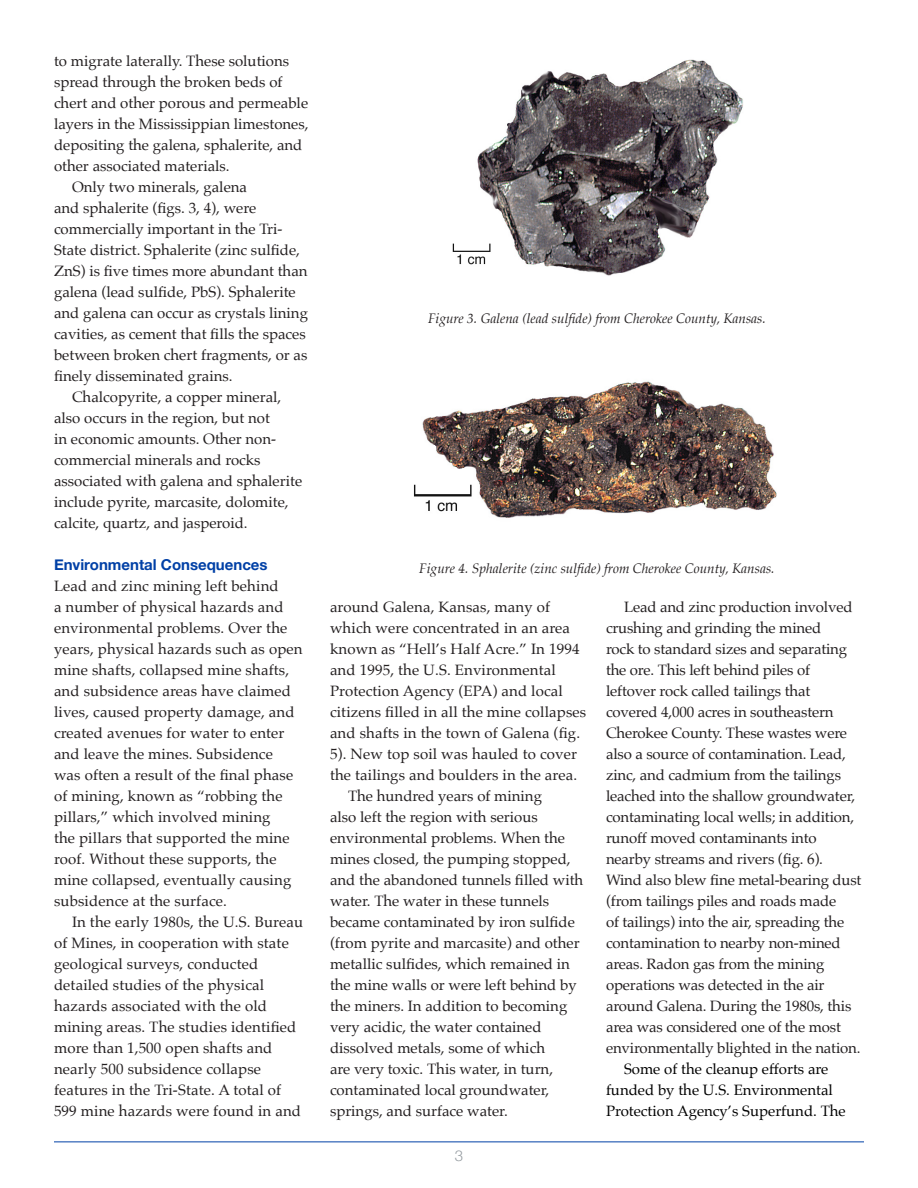
<style>
.page{position:relative;width:918px;height:1188px;background:#fff}
.page>*{position:absolute;margin:0;border:0;box-sizing:border-box;transform-origin:0 0}
.PIC_Body_Copy{font:15px/21px "Palatino";color:#231f20}
.PIC_Body_First_Graph{font:15px/21px "Palatino";letter-spacing:.01em;color:#231f20}
.PIC_Body_Copy-2{font:15px/21px "Palatino";color:#000}
.PIC_Header{font:700 15px "Helvetica Neue";color:#0040a6}
.t1{font:300 15px "Helvetica Neue";color:#959ca1}
.PIC_Caption{font:italic 13.5px "Palatino";color:#231f20}
</style>
<div class="page">
<hr style="left:54px;top:1142px;width:810px;height:1px;background:#0040a6">
<img style="left:452px;top:59px;width:291px;height:217px">
<img style="left:413px;top:381px;width:364px;height:137px">
<p class="PIC_Body_Copy" style="left:54px;top:51px;width:256px">to migrate laterally. These solutions spread through the broken beds of chert and other porous and permeable layers in the Mississippian limestones, depositing the galena, sphalerite, and other associated materials.</p>
<p class="PIC_Body_Copy" style="left:54px;top:177px;width:256px;text-indent:18px">Only two minerals, galena<br>and sphalerite (figs. 3, 4), were commercially important in the Tri-State district. Sphalerite (zinc sulfide, ZnS) is five times more abundant than galena (lead sulfide, PbS). Sphalerite and galena can occur as crystals lining cavities, as cement that fills the spaces between broken chert fragments, or as finely disseminated grains.</p>
<p class="PIC_Body_Copy" style="left:54px;top:387px;width:250px;text-indent:18px">Chalcopyrite, a copper mineral, also occurs in the region, but not<br>in economic amounts. Other non&shy;commercial minerals and rocks associated with galena and sphalerite include pyrite, marcasite, dolomite, calcite, quartz, and jasperoid.</p>
<p class="PIC_Header" style="left:54px;top:553px;width:215px">Environmental Consequences</p>
<p class="PIC_Body_First_Graph" style="left:54px;top:576px;width:250px">Lead and zinc mining left behind<br>a number of physical hazards and environmental problems. Over the years, physical hazards such as open mine shafts, collapsed mine shafts, and subsidence areas have claimed lives, caused property damage, and created avenues for water to enter and leave the mines. Subsidence was often a result of the final phase of mining, known as “robbing the pillars,” which involved mining<br>the pillars that supported the mine roof. Without these supports, the mine collapsed, eventually causing subsidence at the surface.</p>
<p class="PIC_Body_Copy" style="left:54px;top:912px;width:251px;text-indent:18px">In the early 1980s, the U.S. Bureau of Mines, in cooperation with state geological surveys, conducted detailed studies of the physical hazards associated with the old mining areas. The studies identified more than 1,500 open shafts and nearly 500 subsidence collapse features in the Tri-State. A total of 599 mine hazards were found in and</p>
<p class="PIC_Caption" style="left:428px;top:308px;width:339px">Figure 3. Galena (lead sulfide) from Cherokee County, Kansas.</p>
<p class="PIC_Caption" style="left:419px;top:558px;width:357px">Figure 4. Sphalerite (zinc sulfide) from Cherokee County, Kansas.</p>
<p class="PIC_Body_Copy" style="left:330px;top:597px;width:258px">around Galena, Kansas, many of which were concentrated in an area known as “Hell’s Half Acre.” In 1994 and 1995, the U.S. Environmental Protection Agency (EPA) and local citizens filled in all the mine collapses and shafts in the town of Galena (fig.<br>5). New top soil was hauled to cover the tailings and boulders in the area.</p>
<p class="PIC_Body_Copy" style="left:330px;top:786px;width:255px;text-indent:18px">The hundred years of mining<br>also left the region with serious environmental problems. When the mines closed, the pumping stopped, and the abandoned tunnels filled with water. The water in these tunnels became contaminated by iron sulfide (from pyrite and marcasite) and other metallic sulfides, which remained in the mine walls or were left behind by the miners. In addition to becoming very acidic, the water contained dissolved metals, some of which<br>are very toxic. This water, in turn, contaminated local groundwater, springs, and surface water.</p>
<p class="t1" style="left:455px;top:1143px;width:10px">3</p>
<p class="PIC_Body_Copy" style="left:606px;top:597px;width:257px;text-indent:18px">Lead and zinc production involved crushing and grinding the mined<br>rock to standard sizes and separating the ore. This left behind piles of leftover rock called tailings that covered 4,000 acres in southeastern Cherokee County. These wastes were also a source of contamination. Lead, zinc, and cadmium from the tailings leached into the shallow groundwater, contaminating local wells; in addition, runoff moved contaminants into nearby streams and rivers (fig. 6).<br>Wind also blew fine metal-bearing dust (from tailings piles and roads made<br>of tailings) into the air, spreading the contamination to nearby non-mined areas. Radon gas from the mining operations was detected in the air around Galena. During the 1980s, this area was considered one of the most environmentally blighted in the nation.</p>
<p class="PIC_Body_Copy-2" style="left:606px;top:1059px;width:241px;text-indent:18px">Some of the cleanup efforts are funded by the U.S. Environmental<br>Protection Agency’s Superfund. The</p>
</div>
